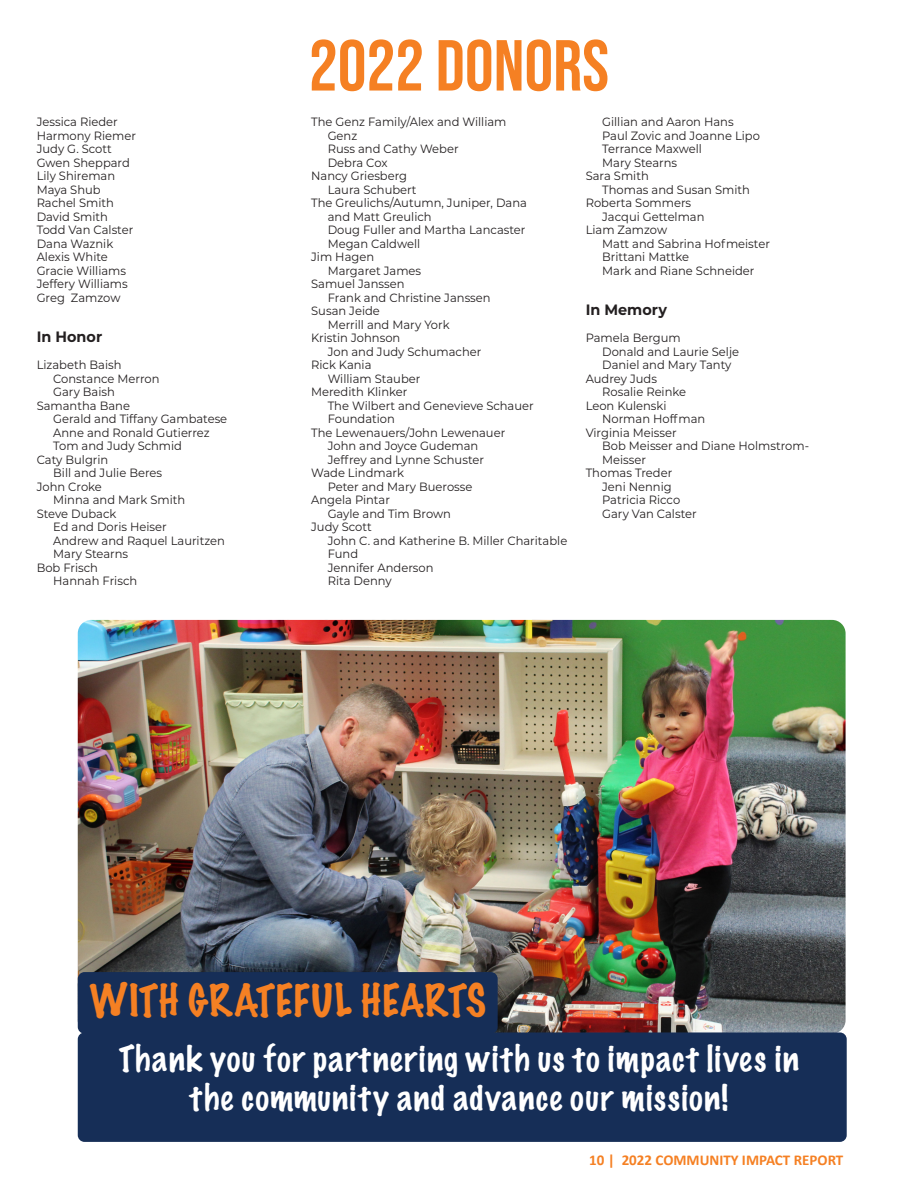
<style>
.page{position:relative;width:918px;height:1188px;background:#fff}
.page>*{position:absolute;margin:0;border:0;box-sizing:border-box;transform-origin:0 0}
.t1{font:72px "Bebas Neue";color:#f58023}
.t2{font:100 40.5px "Marker Felt";color:#f58023}
.t3{font:100 33px/39.6px "Marker Felt";letter-spacing:.04em;color:#fff;text-align:center}
.t4{font:700 15px "Calibri";color:#f58023}
.t5{font:700 15px "Montserrat";color:#231f20;scale:.96 1}
.t6{font:12px/13.5px "Montserrat";color:#231f20;scale:.96 1}
</style>
<div class="page">
<img style="left:78px;top:620px;width:768px;height:414px">
<div style="left:78px;top:1032px;width:769px;height:110px;background:#162e57;border-radius:7px"></div>
<div style="left:78px;top:972px;width:420px;height:62px;background:#162e57;border-radius:7px"></div>
<p class="t6" style="left:37px;top:115px;width:86px">Jessica Rieder</p>
<p class="t6" style="left:37px;top:129px;width:105px">Harmony Riemer</p>
<p class="t6" style="left:37px;top:142px;width:80px">Judy G. Scott</p>
<p class="t6" style="left:37px;top:156px;width:99px">Gwen Sheppard</p>
<p class="t6" style="left:37px;top:169px;width:83px">Lily Shireman</p>
<p class="t6" style="left:37px;top:183px;width:68px">Maya Shub</p>
<p class="t6" style="left:37px;top:196px;width:82px">Rachel Smith</p>
<p class="t6" style="left:37px;top:210px;width:76px">David Smith</p>
<p class="t6" style="left:37px;top:223px;width:102px">Todd Van Calster</p>
<p class="t6" style="left:37px;top:237px;width:81px">Dana Waznik</p>
<p class="t6" style="left:37px;top:250px;width:76px">Alexis White</p>
<p class="t6" style="left:37px;top:264px;width:95px">Gracie Williams</p>
<p class="t6" style="left:37px;top:277px;width:96px">Jeffery Williams</p>
<p class="t6" style="left:37px;top:291px;width:89px">Greg Zamzow</p>
<p class="t5" style="left:37px;top:326px;width:70px">In Honor</p>
<p class="t6" style="left:37px;top:358px;width:90px">Lizabeth Baish</p>
<p class="t6" style="left:53px;top:372px;width:112px">Constance Merron</p>
<p class="t6" style="left:53px;top:385px;width:66px">Gary Baish</p>
<p class="t6" style="left:37px;top:399px;width:99px">Samantha Bane</p>
<p class="t6" style="left:53px;top:412px;width:183px">Gerald and Tiffany Gambatese</p>
<p class="t6" style="left:53px;top:426px;width:165px">Anne and Ronald Gutierrez</p>
<p class="t6" style="left:53px;top:439px;width:136px">Tom and Judy Schmid</p>
<p class="t6" style="left:37px;top:453px;width:76px">Caty Bulgrin</p>
<p class="t6" style="left:53px;top:466px;width:115px">Bill and Julie Beres</p>
<p class="t6" style="left:37px;top:480px;width:69px">John Croke</p>
<p class="t6" style="left:53px;top:493px;width:139px">Minna and Mark Smith</p>
<p class="t6" style="left:37px;top:507px;width:84px">Steve Duback</p>
<p class="t6" style="left:53px;top:520px;width:120px">Ed and Doris Heiser</p>
<p class="t6" style="left:53px;top:534px;width:180px">Andrew and Raquel Lauritzen</p>
<p class="t6" style="left:53px;top:547px;width:80px">Mary Stearns</p>
<p class="t6" style="left:37px;top:561px;width:65px">Bob Frisch</p>
<p class="t6" style="left:53px;top:574px;width:89px">Hannah Frisch</p>
<p class="t1" style="left:309px;top:25px;width:302px">2022 DONORS</p>
<p class="t6" style="left:328px;top:115px;width:188px;text-indent:-16px">The Genz Family/Alex and William<br>Genz</p>
<p class="t6" style="left:328px;top:142px;width:138px">Russ and Cathy Weber</p>
<p class="t6" style="left:328px;top:156px;width:64px">Debra Cox</p>
<p class="t6" style="left:311px;top:169px;width:101px">Nancy Griesberg</p>
<p class="t6" style="left:328px;top:183px;width:94px">Laura Schubert</p>
<p class="t6" style="left:311px;top:196px;width:226px">The Greulichs/Autumn, Juniper, Dana</p>
<p class="t6" style="left:328px;top:210px;width:110px">and Matt Greulich</p>
<p class="t6" style="left:328px;top:223px;width:207px">Doug Fuller and Martha Lancaster</p>
<p class="t6" style="left:328px;top:237px;width:98px">Megan Caldwell</p>
<p class="t6" style="left:311px;top:250px;width:67px">Jim Hagen</p>
<p class="t6" style="left:328px;top:264px;width:99px">Margaret James</p>
<p class="t6" style="left:311px;top:277px;width:99px">Samuel Janssen</p>
<p class="t6" style="left:328px;top:291px;width:171px">Frank and Christine Janssen</p>
<p class="t6" style="left:311px;top:304px;width:73px">Susan Jeide</p>
<p class="t6" style="left:328px;top:318px;width:129px">Merrill and Mary York</p>
<p class="t6" style="left:311px;top:331px;width:94px">Kristin Johnson</p>
<p class="t6" style="left:328px;top:345px;width:162px">Jon and Judy Schumacher</p>
<p class="t6" style="left:311px;top:358px;width:64px">Rick Kania</p>
<p class="t6" style="left:328px;top:372px;width:98px">William Stauber</p>
<p class="t6" style="left:311px;top:385px;width:102px">Meredith Klinker</p>
<p class="t6" style="left:328px;top:399px;width:216px">The Wilbert and Genevieve Schauer<br>Foundation</p>
<p class="t6" style="left:311px;top:426px;width:204px">The Lewenauers/John Lewenauer</p>
<p class="t6" style="left:328px;top:439px;width:158px">John and Joyce Gudeman</p>
<p class="t6" style="left:328px;top:453px;width:164px">Jeffrey and Lynne Schuster</p>
<p class="t6" style="left:311px;top:466px;width:98px">Wade Lindmark</p>
<p class="t6" style="left:328px;top:480px;width:152px">Peter and Mary Buerosse</p>
<p class="t6" style="left:311px;top:493px;width:84px">Angela Pintar</p>
<p class="t6" style="left:328px;top:507px;width:130px">Gayle and Tim Brown</p>
<p class="t6" style="left:311px;top:520px;width:65px">Judy Scott</p>
<p class="t6" style="left:328px;top:534px;width:251px">John C. and Katherine B. Miller Charitable<br>Fund</p>
<p class="t6" style="left:328px;top:561px;width:112px">Jennifer Anderson</p>
<p class="t6" style="left:328px;top:574px;width:68px">Rita Denny</p>
<p class="t6" style="left:602px;top:115px;width:139px">Gillian and Aaron Hans</p>
<p class="t6" style="left:602px;top:129px;width:166px">Paul Zovic and Joanne Lipo</p>
<p class="t6" style="left:602px;top:142px;width:105px">Terrance Maxwell</p>
<p class="t6" style="left:602px;top:156px;width:80px">Mary Stearns</p>
<p class="t6" style="left:586px;top:169px;width:67px">Sara Smith</p>
<p class="t6" style="left:602px;top:183px;width:155px">Thomas and Susan Smith</p>
<p class="t6" style="left:586px;top:196px;width:111px">Roberta Sommers</p>
<p class="t6" style="left:602px;top:210px;width:108px">Jacqui Gettelman</p>
<p class="t6" style="left:586px;top:223px;width:86px">Liam Zamzow</p>
<p class="t6" style="left:602px;top:237px;width:176px">Matt and Sabrina Hofmeister</p>
<p class="t6" style="left:602px;top:250px;width:92px">Brittani Mattke</p>
<p class="t6" style="left:602px;top:264px;width:160px">Mark and Riane Schneider</p>
<p class="t5" style="left:586px;top:299px;width:86px">In Memory</p>
<p class="t6" style="left:586px;top:331px;width:100px">Pamela Bergum</p>
<p class="t6" style="left:602px;top:345px;width:144px">Donald and Laurie Selje</p>
<p class="t6" style="left:602px;top:358px;width:136px">Daniel and Mary Tanty</p>
<p class="t6" style="left:586px;top:372px;width:76px">Audrey Juds</p>
<p class="t6" style="left:602px;top:385px;width:89px">Rosalie Reinke</p>
<p class="t6" style="left:586px;top:399px;width:86px">Leon Kulenski</p>
<p class="t6" style="left:602px;top:412px;width:109px">Norman Hoffman</p>
<p class="t6" style="left:586px;top:426px;width:96px">Virginia Meisser</p>
<p class="t6" style="left:602px;top:439px;width:217px">Bob Meisser and Diane Holmstrom-<br>Meisser</p>
<p class="t6" style="left:586px;top:466px;width:92px">Thomas Treder</p>
<p class="t6" style="left:602px;top:480px;width:74px">Jeni Nennig</p>
<p class="t6" style="left:602px;top:493px;width:83px">Patricia Ricco</p>
<p class="t6" style="left:602px;top:507px;width:100px">Gary Van Calster</p>
<p class="t2" style="left:89px;top:968px;width:398px">WITH GRATEFUL HEARTS</p>
<p class="t3" style="left:119px;top:1038px;width:682px">Thank you for partnering with us to impact lives in the community and advance our mission!</p>
<p class="t4" style="left:589px;top:1150px;width:256px">10 | 2022 COMMUNITY IMPACT REPORT</p>
</div>
